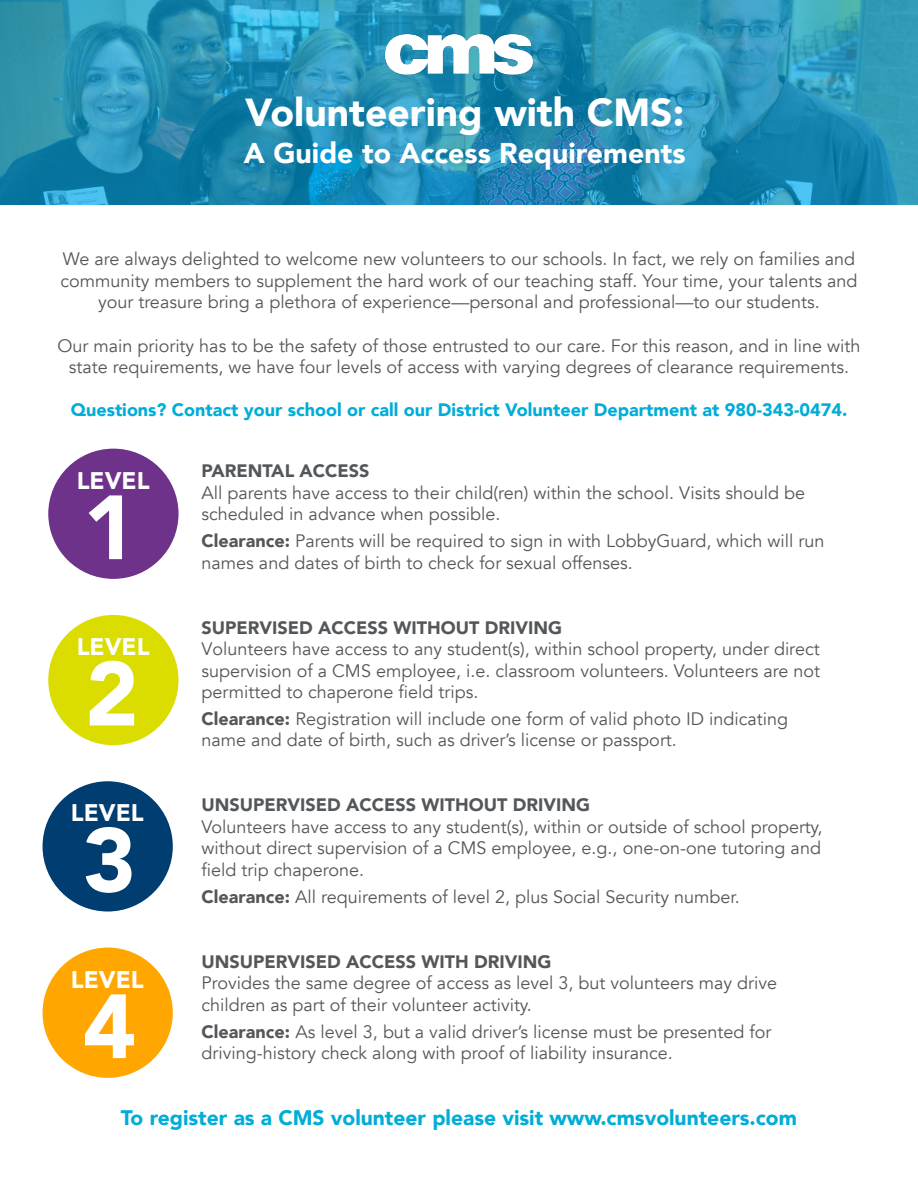
<style>
.page{position:relative;width:918px;height:1188px;background:#fff}
.page>*{position:absolute;margin:0;border:0;box-sizing:border-box;transform-origin:0 0}
.t1{font:900 90px "Avenir";color:#fff}
.t2{font:900 39px "Avenir";color:#fff}
.t3{font:900 28.5px "Avenir";color:#fff}
.t4{font:900 24px "Avenir";color:#fff}
.t5{font:900 21px "Avenir";color:#00add8}
.t6{font:18px/21.6px "Avenir";color:#54575a}
.t7{font:900 18px "Avenir";color:#00add8}
.t8{font:900 18px "Avenir";color:#54575a}
.s1{font-weight:900}
</style>
<div class="page">
<svg style="left:0;top:0;width:918px;height:205px;background:#2590b5"></svg>
<div style="left:48px;top:449px;width:131px;height:130px;background:#6e328a;border-radius:50%"></div>
<img style="left:379px;top:31px;width:160px;height:46px">
<div style="left:43px;top:948px;width:130px;height:130px;background:#ffa700;border-radius:50%"></div>
<div style="left:43px;top:781px;width:130px;height:131px;background:#003d71;border-radius:50%"></div>
<div style="left:48px;top:615px;width:131px;height:130px;background:#dbdc00;border-radius:50%"></div>
<p class="t2" style="left:245px;top:79px;width:441px">Volunteering with CMS:</p>
<p class="t3" style="left:244px;top:129px;width:443px">A Guide to Access Requirements</p>
<p class="t6" style="left:61px;top:248px;width:798px;text-align:center">We are always delighted to welcome new volunteers to our schools. In fact, we rely on families and community members to supplement the hard work of our teaching staff. Your time, your talents and your treasure bring a plethora of experience—personal and professional—to our students.</p>
<p class="t6" style="left:57px;top:335px;width:805px;text-align:center">Our main priority has to be the safety of those entrusted to our care. For this reason, and in line with state requirements, we have four levels of access with varying degrees of clearance requirements.</p>
<p class="t7" style="left:71px;top:395px;width:778px">Questions? Contact your school or call our District Volunteer Department at 980-343-0474.</p>
<p class="t4" style="left:77px;top:460px;width:74px">LEVEL</p>
<p class="t1" style="left:83px;top:451px;width:55px">1</p>
<p class="t4" style="left:77px;top:626px;width:74px">LEVEL</p>
<p class="t1" style="left:85px;top:617px;width:55px">2</p>
<p class="t4" style="left:71px;top:793px;width:74px">LEVEL</p>
<p class="t1" style="left:83px;top:783px;width:55px">3</p>
<p class="t4" style="left:71px;top:959px;width:74px">LEVEL</p>
<p class="t1" style="left:83px;top:950px;width:55px">4</p>
<p class="t8" style="left:202px;top:455px;width:170px">PARENTAL ACCESS</p>
<p class="t6" style="left:202px;top:482px;width:605px">All parents have access to their child(ren) within the school. Visits should be scheduled in advance when possible.</p>
<p class="t6" style="left:202px;top:531px;width:624px"><span class="s1">Clearance:</span> Parents will be required to sign in with LobbyGuard, which will run names and dates of birth to check for sexual offenses.</p>
<p class="t6" style="left:202px;top:617px;width:620px"><span class="s1">SUPERVISED ACCESS WITHOUT DRIVING<br></span>Volunteers have access to any student(s), within school property, under direct supervision of a CMS employee, i.e. classroom volunteers. Volunteers are not permitted to chaperone field trips.</p>
<p class="t6" style="left:202px;top:709px;width:588px;line-height:20.9px"><span class="s1">Clearance:</span> Registration will include one form of valid photo ID indicating name and date of birth, such as driver’s license or passport.</p>
<p class="t6" style="left:202px;top:794px;width:623px"><span class="s1">UNSUPERVISED ACCESS WITHOUT DRIVING<br></span>Volunteers have access to any student(s), within or outside of school property, without direct supervision of a CMS employee, e.g., one-on-one tutoring and field trip chaperone.</p>
<p class="t6" style="left:202px;top:886px;width:540px"><span class="s1">Clearance:</span> All requirements of level 2, plus Social Security number.</p>
<p class="t6" style="left:202px;top:951px;width:577px"><span class="s1">UNSUPERVISED ACCESS WITH DRIVING<br></span>Provides the same degree of access as level 3, but volunteers may drive children as part of their volunteer activity.</p>
<p class="t6" style="left:202px;top:1022px;width:571px;line-height:20.9px"><span class="s1">Clearance:</span> As level 3, but a valid driver’s license must be presented for driving-history check along with proof of liability insurance.</p>
<p class="t5" style="left:121px;top:1099px;width:678px">To register as a CMS volunteer please visit www.cmsvolunteers.com</p>
</div>
